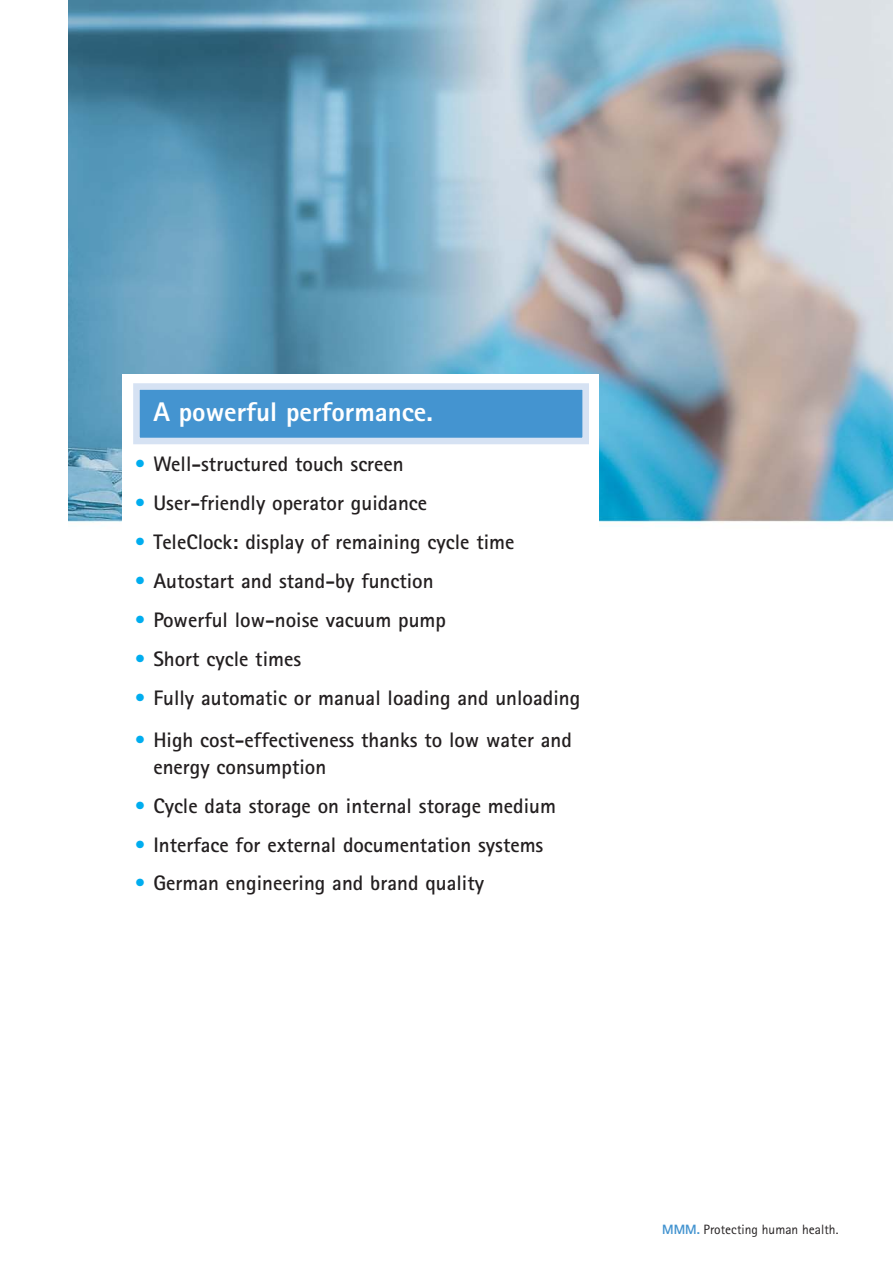
<style>
.page{position:relative;width:893px;height:1263px;background:#fff}
.page>*{position:absolute;margin:0;border:0;box-sizing:border-box;transform-origin:0 0}
.t1{font:800 27px "Rotis Sans Serif";color:#fff}
.t2{font:700 21px/27px "Rotis Sans Serif";color:#231f20}
.t3{font:13.5px "Rotis Sans Serif";color:#231f20}
.s1{color:#00adef}
.s2{font-weight:800;color:#4494d0}
</style>
<div class="page">
<img style="left:68px;top:0;width:825px;height:523px">
<div style="left:123px;top:374px;width:476px;height:557px;background:#fff"></div>
<div style="left:136px;top:387px;width:450px;height:54px;background:#4494d0"></div>
<div style="left:133px;top:383px;width:456px;height:61px;border:7px solid #d6e2f3"></div>
<p class="t1" style="left:153px;top:402px;width:281px">A powerful performance.</p>
<p class="t2" style="left:135px;top:452px;width:271px"><span class="s1">•</span> Well-structured touch screen</p>
<p class="t2" style="left:135px;top:491px;width:294px"><span class="s1">•</span> User-friendly operator guidance</p>
<p class="t2" style="left:135px;top:530px;width:381px"><span class="s1">•</span> TeleClock: display of remaining cycle time</p>
<p class="t2" style="left:135px;top:569px;width:301px"><span class="s1">•</span> Autostart and stand-by function</p>
<p class="t2" style="left:135px;top:608px;width:313px"><span class="s1">•</span> Powerful low-noise vacuum pump</p>
<p class="t2" style="left:135px;top:647px;width:168px"><span class="s1">•</span> Short cycle times</p>
<p class="t2" style="left:135px;top:686px;width:447px"><span class="s1">•</span> Fully automatic or manual loading and unloading</p>
<p class="t2" style="left:153px;top:728px;width:420px;text-indent:-19px"><span class="s1">•</span> High cost-effectiveness thanks to low water and energy consumption</p>
<p class="t2" style="left:135px;top:794px;width:423px"><span class="s1">•</span> Cycle data storage on internal storage medium</p>
<p class="t2" style="left:135px;top:833px;width:410px"><span class="s1">•</span> Interface for external documentation systems</p>
<p class="t2" style="left:135px;top:872px;width:351px"><span class="s1">•</span> German engineering and brand quality</p>
<p class="t3" style="left:662px;top:1225px;width:178px"><span class="s2">MMM.</span> Protecting human health.</p>
</div>
